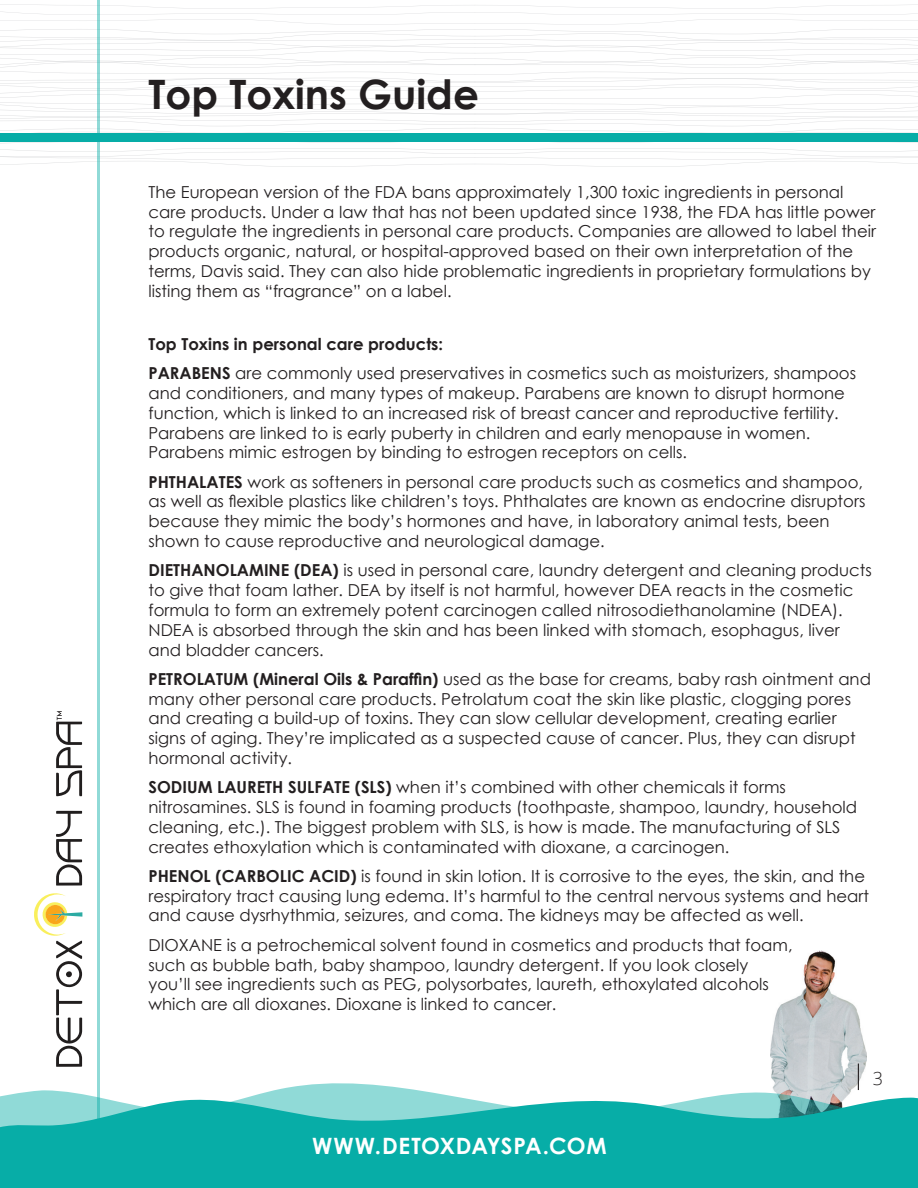
<style>
.page{position:relative;width:918px;height:1188px;background:#fff}
.page>*{position:absolute;margin:0;border:0;box-sizing:border-box;transform-origin:0 0}
.t1{font:700 40.5px "Century Gothic";color:#231f20}
.t2{font:700 22.5px "Century Gothic";letter-spacing:.02em;color:#fff}
.t3{font:300 18px "Open Sans";color:#231f20}
.t4{font:16.5px/19.8px "Century Gothic";color:#231f20}
.t5{font:700 16.5px "Century Gothic";color:#231f20}
.s1{font-weight:700}
</style>
<div class="page">
<img style="left:770px;top:951px;width:96px;height:132px">
<svg style="left:0;top:4px;width:918px;height:163px"></svg>
<svg style="left:858px;top:1064px;width:1px;height:19px"></svg>
<svg style="left:299px;top:1083px;width:560px;height:3px"></svg>
<svg style="left:0;top:1086px;width:918px;height:59px;fill:#07ada7"></svg>
<div style="left:0;top:1145px;width:918px;height:43px;background:#07ada7"></div>
<hr style="left:97px;top:0;width:3px;height:1188px;background:#07ada7">
<div style="left:1px;top:134px;width:917px;height:8px;background:#07ada7"></div>
<svg style="left:34px;top:893px;width:48px;height:174px"></svg>
<svg style="left:56px;top:811px;width:26px;height:75px"></svg>
<svg style="left:56px;top:711px;width:26px;height:85px"></svg>
<p class="t1" style="left:148px;top:64px;width:332px">Top Toxins Guide</p>
<p class="t4" style="left:148px;top:182px;width:729px">The European version of the FDA bans approximately 1,300 toxic ingredients in personal care products. Under a law that has not been updated since 1938, the FDA has little power to regulate the ingredients in personal care products. Companies are allowed to label their products organic, natural, or hospital-approved based on their own interpretation of the terms, Davis said. They can also hide problematic ingredients in proprietary formulations by listing them as “fragrance” on a label.</p>
<p class="t5" style="left:148px;top:331px;width:296px">Top Toxins in personal care products:</p>
<p class="t4" style="left:148px;top:363px;width:709px"><span class="s1">PARABENS</span> are commonly used preservatives in cosmetics such as moisturizers, shampoos and conditioners, and many types of makeup. Parabens are known to disrupt hormone function, which is linked to an increased risk of breast cancer and reproductive fertility.<br>Parabens are linked to is early puberty in children and early menopause in women.<br>Parabens mimic estrogen by binding to estrogen receptors on cells.</p>
<p class="t4" style="left:148px;top:472px;width:718px"><span class="s1">PHTHALATES</span> work as softeners in personal care products such as cosmetics and shampoo, as well as flexible plastics like children’s toys. Phthalates are known as endocrine disruptors because they mimic the body’s hormones and have, in laboratory animal tests, been shown to cause reproductive and neurological damage.</p>
<p class="t4" style="left:148px;top:560px;width:725px"><span class="s1">DIETHANOLAMINE (DEA)</span> is used in personal care, laundry detergent and cleaning products to give that foam lather. DEA by itself is not harmful, however DEA reacts in the cosmetic formula to form an extremely potent carcinogen called nitrosodiethanolamine (NDEA).<br>NDEA is absorbed through the skin and has been linked with stomach, esophagus, liver and bladder cancers.</p>
<p class="t4" style="left:148px;top:669px;width:724px"><span class="s1">PETROLATUM (Mineral Oils &amp; Paraffin)</span> used as the base for creams, baby rash ointment and many other personal care products. Petrolatum coat the skin like plastic, clogging pores and creating a build-up of toxins. They can slow cellular development, creating earlier signs of aging. They’re implicated as a suspected cause of cancer. Plus, they can disrupt hormonal activity.</p>
<p class="t4" style="left:148px;top:777px;width:710px"><span class="s1">SODIUM LAURETH SULFATE (SLS)</span> when it’s combined with other chemicals it forms nitrosamines. SLS is found in foaming products (toothpaste, shampoo, laundry, household cleaning, etc.). The biggest problem with SLS, is how is made. The manufacturing of SLS creates ethoxylation which is contaminated with dioxane, a carcinogen.</p>
<p class="t4" style="left:148px;top:866px;width:722px"><span class="s1">PHENOL (CARBOLIC ACID)</span> is found in skin lotion. It is corrosive to the eyes, the skin, and the respiratory tract causing lung edema. It’s harmful to the central nervous systems and heart and cause dysrhythmia, seizures, and coma. The kidneys may be affected as well.</p>
<p class="t4" style="left:148px;top:935px;width:646px">DIOXANE is a petrochemical solvent found in cosmetics and products that foam, such as bubble bath, baby shampoo, laundry detergent. If you look closely you’ll see ingredients such as PEG, polysorbates, laureth, ethoxylated alcohols which are all dioxanes. Dioxane is linked to cancer.</p>
<p class="t2" style="left:312px;top:1128px;width:296px">WWW.DETOXDAYSPA.COM</p>
<p class="t3" style="left:873px;top:1066px;width:12px">3</p>
</div>
